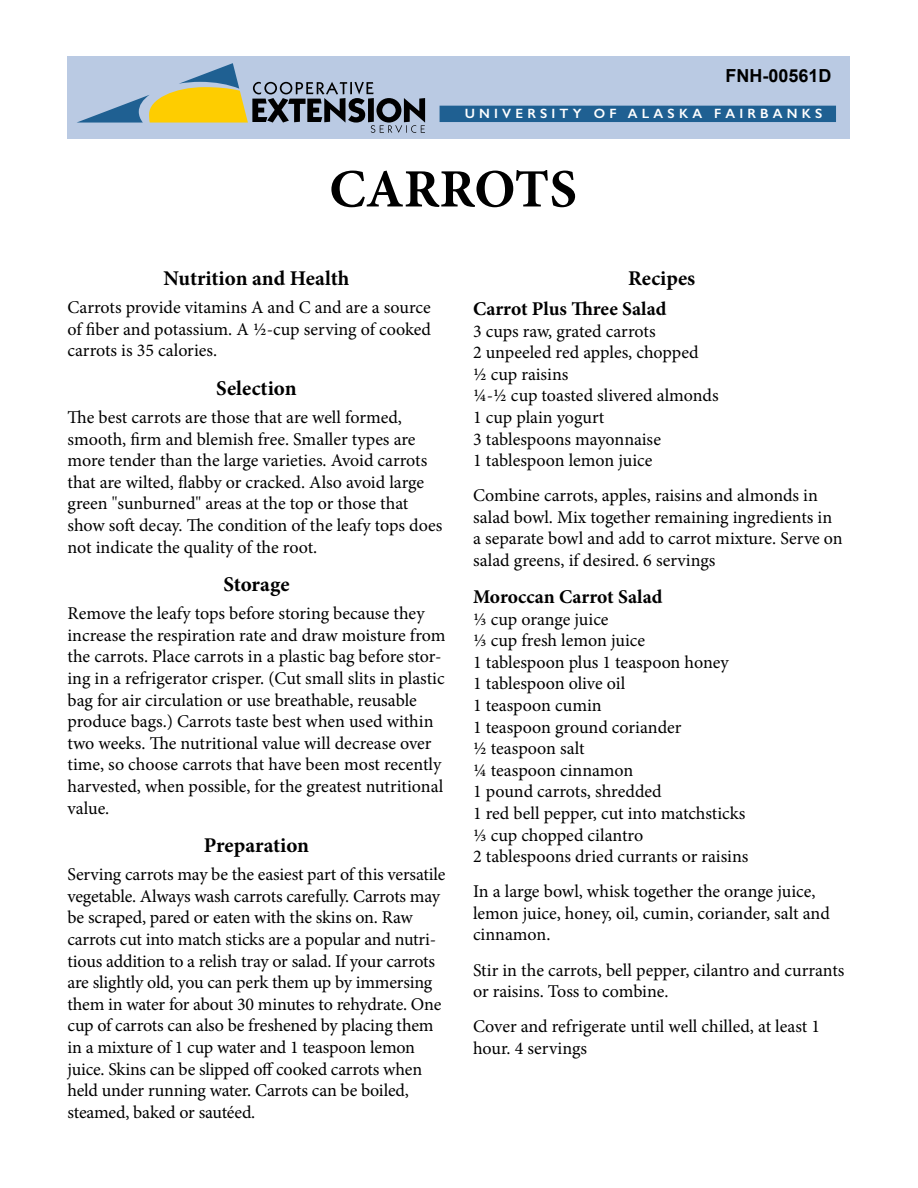
<style>
.page{position:relative;width:918px;height:1188px;background:#fff}
.page>*{position:absolute;margin:0;border:0;box-sizing:border-box;transform-origin:0 0}
.H1_Headline{font:700 54px "Minion Pro";color:#000}
.H2_Main_Subhead{font:700 21px "Minion Pro";letter-spacing:-.005em;color:#000}
.H3_Recipe_title{font:700 19.5px "Minion Pro";color:#000}
.Body_text{font:18px/21.6px "Minion Pro";letter-spacing:-.005em;color:#000}
.Ingredients{font:18px "Minion Pro";color:#000}
.Text_after_recipe{font:18px/21.6px "Minion Pro";color:#000}
.t1{font:700 18px "Arial";color:#000}
.t2{font:600 13.5px "Gill Sans";letter-spacing:.31em;color:#fff}
</style>
<div class="page">
<div style="left:68px;top:56px;width:782px;height:83px;background:#bacae3"></div>
<div style="left:440px;top:106px;width:396px;height:16px;background:#1f6092"></div>
<svg style="left:77px;top:63px;width:348px;height:70px"></svg>
<p class="t1" style="left:725px;top:64px;width:108px">FNH-00561D</p>
<p class="t2" style="left:465px;top:105px;width:359px">UNIVERSITY OF ALASKA FAIRBANKS</p>
<h1 class="H1_Headline" style="left:329px;top:151px;width:249px">CARROTS</h1>
<h2 class="H2_Main_Subhead" style="left:164px;top:263px;width:187px">Nutrition and Health</h2>
<p class="Body_text" style="left:68px;top:297px;width:365px;text-align:justify">Carrots provide vitamins A and C and are a source of fiber and potassium. A ½-cup serving of cooked carrots is 35 calories.</p>
<h2 class="H2_Main_Subhead" style="left:216px;top:373px;width:82px">Selection</h2>
<p class="Body_text" style="left:68px;top:407px;width:376px">The best carrots are those that are well formed, smooth, firm and blemish free. Smaller types are more tender than the large varieties. Avoid carrots that are wilted, flabby or cracked. Also avoid large green "sunburned" areas at the top or those that show soft decay. The condition of the leafy tops does not indicate the quality of the root.</p>
<h2 class="H2_Main_Subhead" style="left:223px;top:569px;width:68px">Storage</h2>
<p class="Body_text" style="left:68px;top:603px;width:380px">Remove the leafy tops before storing because they increase the respiration rate and draw moisture from the carrots. Place carrots in a plastic bag before stor&shy;ing in a refrigerator crisper. (Cut small slits in plastic bag for air circulation or use breathable, reusable produce bags.) Carrots taste best when used within two weeks. The nutritional value will decrease over time, so choose carrots that have been most recently harvested, when possible, for the greatest nutritional value.</p>
<h2 class="H2_Main_Subhead" style="left:204px;top:830px;width:107px">Preparation</h2>
<p class="Body_text" style="left:68px;top:864px;width:380px">Serving carrots may be the easiest part of this versatile vegetable. Always wash carrots carefully. Carrots may be scraped, pared or eaten with the skins on. Raw carrots cut into match sticks are a popular and nutri&shy;tious addition to a relish tray or salad. If your carrots are slightly old, you can perk them up by immersing them in water for about 30 minutes to rehydrate. One cup of carrots can also be freshened by placing them in a mixture of 1 cup water and 1 teaspoon lemon juice. Skins can be slipped off cooked carrots when held under running water. Carrots can be boiled, steamed, baked or sautéed.</p>
<h2 class="H2_Main_Subhead" style="left:628px;top:263px;width:69px">Recipes</h2>
<h3 class="H3_Recipe_title" style="left:473px;top:295px;width:195px">Carrot Plus Three Salad</h3>
<p class="Ingredients" style="left:473px;top:319px;width:184px">3 cups raw, grated carrots</p>
<p class="Ingredients" style="left:473px;top:340px;width:227px">2 unpeeled red apples, chopped</p>
<p class="Ingredients" style="left:473px;top:362px;width:97px">½ cup raisins</p>
<p class="Ingredients" style="left:473px;top:384px;width:247px">¼-½ cup toasted slivered almonds</p>
<p class="Ingredients" style="left:473px;top:405px;width:133px">1 cup plain yogurt</p>
<p class="Ingredients" style="left:473px;top:427px;width:190px">3 tablespoons mayonnaise</p>
<p class="Ingredients" style="left:473px;top:448px;width:181px">1 tablespoon lemon juice</p>
<p class="Text_after_recipe" style="left:473px;top:485px;width:371px">Combine carrots, apples, raisins and almonds in salad bowl. Mix together remaining ingredients in a separate bowl and add to carrot mixture. Serve on salad greens, if desired. 6 servings</p>
<h3 class="H3_Recipe_title" style="left:473px;top:583px;width:191px">Moroccan Carrot Salad</h3>
<p class="Ingredients" style="left:473px;top:607px;width:137px">⅓ cup orange juice</p>
<p class="Ingredients" style="left:473px;top:628px;width:174px">⅓ cup fresh lemon juice</p>
<p class="Ingredients" style="left:473px;top:650px;width:257px">1 tablespoon plus 1 teaspoon honey</p>
<p class="Ingredients" style="left:473px;top:672px;width:154px">1 tablespoon olive oil</p>
<p class="Ingredients" style="left:473px;top:693px;width:130px">1 teaspoon cumin</p>
<p class="Ingredients" style="left:473px;top:715px;width:210px">1 teaspoon ground coriander</p>
<p class="Ingredients" style="left:473px;top:736px;width:113px">½ teaspoon salt</p>
<p class="Ingredients" style="left:473px;top:758px;width:162px">¼ teaspoon cinnamon</p>
<p class="Ingredients" style="left:473px;top:780px;width:190px">1 pound carrots, shredded</p>
<p class="Ingredients" style="left:473px;top:801px;width:274px">1 red bell pepper, cut into matchsticks</p>
<p class="Ingredients" style="left:473px;top:823px;width:172px">⅓ cup chopped cilantro</p>
<p class="Ingredients" style="left:473px;top:844px;width:277px">2 tablespoons dried currants or raisins</p>
<p class="Text_after_recipe" style="left:473px;top:881px;width:358px">In a large bowl, whisk together the orange juice, lemon juice, honey, oil, cumin, coriander, salt and cinnamon.</p>
<p class="Body_text" style="left:473px;top:959px;width:373px">Stir in the carrots, bell pepper, cilantro and currants or raisins. Toss to combine.</p>
<p class="Body_text" style="left:473px;top:1016px;width:349px">Cover and refrigerate until well chilled, at least 1 hour. 4 servings</p>
</div>
